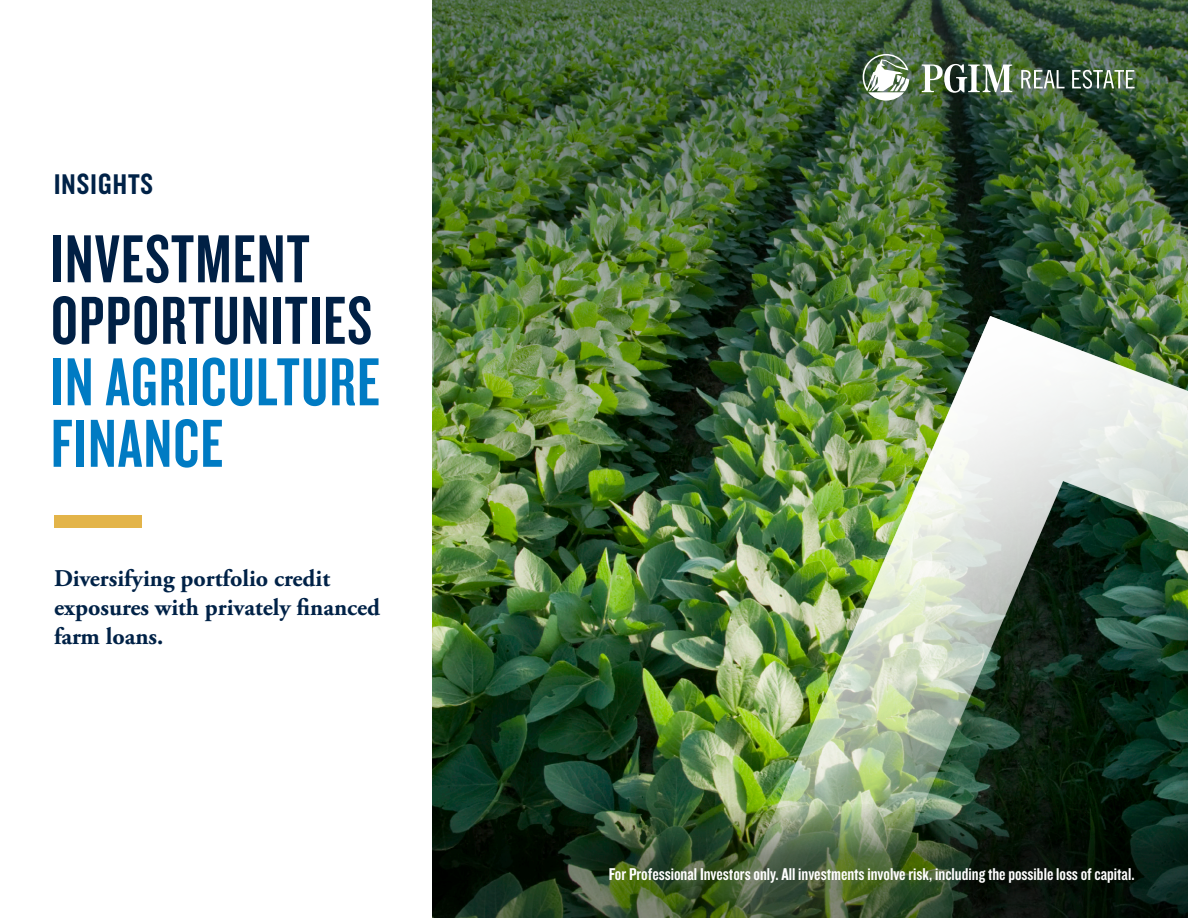
<style>
.page{position:relative;width:1188px;height:918px;background:#fff}
.page>*{position:absolute;margin:0;border:0;box-sizing:border-box;transform-origin:0 0}
.t1{font:70.5px/61.5px "Knockout 48";letter-spacing:.02em;color:#002045}
.Exhibit_title{font:30px "Knockout 49";letter-spacing:.04em;color:#002247}
.t2{font:700 24px/28.8px "Adobe Garamond Pro";color:#002247}
.S3{font:18px "Knockout 49";color:#fff}
.s1{color:#007bc3}
</style>
<div class="page">
<img style="left:432px;top:674px;width:297px;height:131px">
<img style="left:432px;top:0;width:756px;height:674px">
<img style="left:729px;top:317px;width:459px;height:488px">
<img style="left:432px;top:805px;width:756px;height:113px">
<svg style="left:1021px;top:70px;width:44px;height:18px"></svg>
<svg style="left:1072px;top:70px;width:63px;height:19px"></svg>
<svg style="left:863px;top:54px;width:46px;height:47px"></svg>
<svg style="left:922px;top:64px;width:90px;height:29px"></svg>
<div style="left:54px;top:515px;width:87px;height:13px;background:#e3b449"></div>
<p class="Exhibit_title" style="left:54px;top:165px;width:101px">INSIGHTS</p>
<p class="t1" style="left:51px;top:226px;width:330px">INVESTMENT<br>OPPORTUNITIES<br><span class="s1">IN AGRICULTURE<br>FINANCE</span></p>
<p class="t2" style="left:54px;top:564px;width:328px">Diversifying portfolio credit exposures with privately financed farm loans.</p>
<p class="S3" style="left:609px;top:862px;width:527px">For Professional Investors only. All investments involve risk, including the possible loss of capital.</p>
</div>
